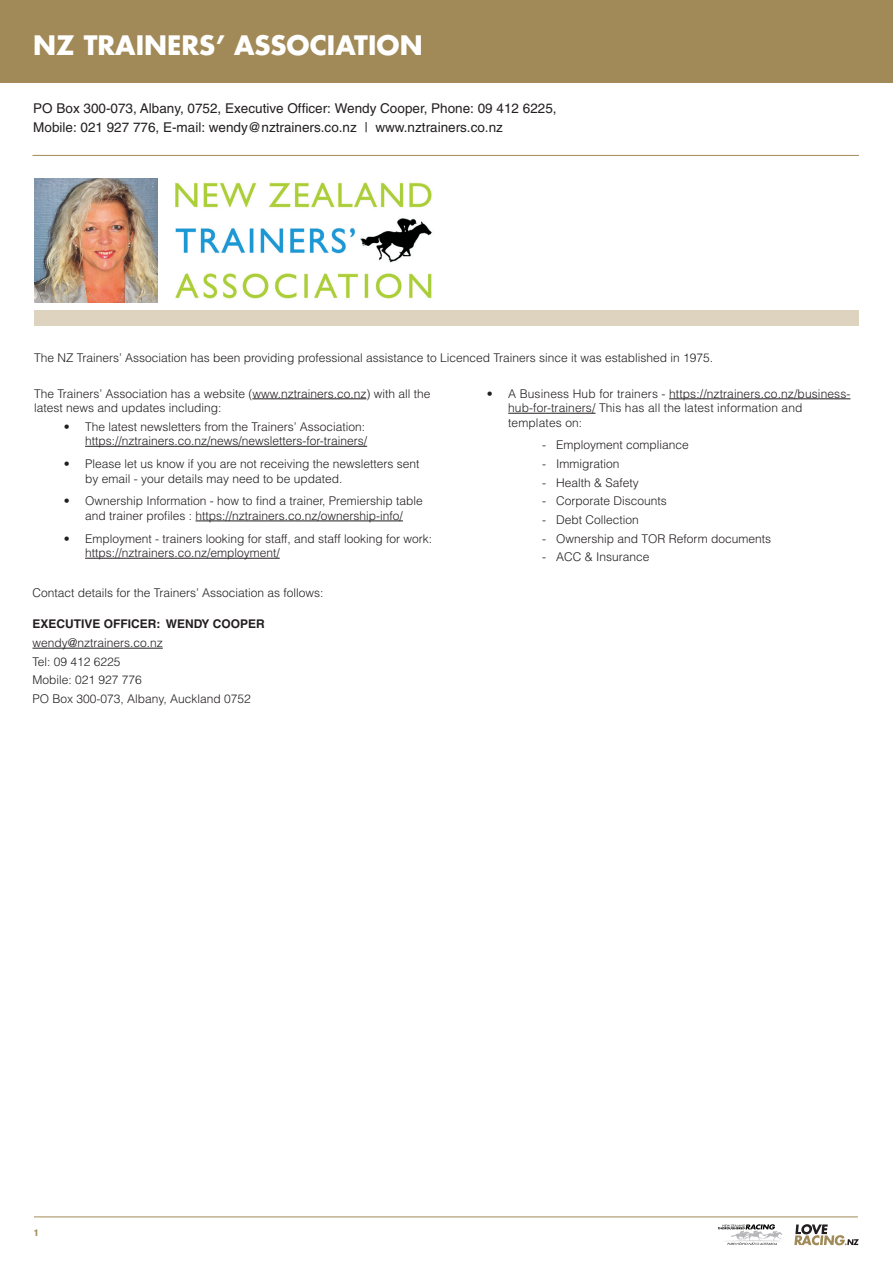
<style>
.page{position:relative;width:893px;height:1263px;background:#fff}
.page>*{position:absolute;margin:0;border:0;box-sizing:border-box;transform-origin:0 0}
.t1{font:700 26.1px "Futura";color:#fff}
.t2{font:13.5px/18.8px "Helvetica";color:#231f20}
.t3{font:300 12px/14.4px "Helvetica";color:#231f20}
.t4{font:700 12px "Helvetica";color:#231f20}
.t5{font:900 condensed 9px "Helvetica";color:#a18a57}
</style>
<div class="page">
<hr style="left:34px;top:1216px;width:824px;height:1px;background:#a18a57">
<svg style="left:718px;top:1224px;width:64px;height:21px"></svg>
<svg style="left:794px;top:1224px;width:65px;height:21px"></svg>
<div style="left:0;top:0;width:893px;height:83px;background:#a18a57"></div>
<hr style="left:252px;top:398px;width:114px;height:1px;background:#231f20">
<hr style="left:85px;top:446px;width:282px;height:1px;background:#231f20">
<hr style="left:196px;top:520px;width:207px;height:1px;background:#231f20">
<hr style="left:85px;top:558px;width:195px;height:1px;background:#231f20">
<hr style="left:33px;top:155px;width:826px;height:1px;background:#a38a57">
<img style="left:34px;top:179px;width:123px;height:123px">
<div style="left:34px;top:310px;width:825px;height:16px;background:#ded3bf"></div>
<img style="left:175px;top:182px;width:257px;height:117px">
<hr style="left:669px;top:398px;width:181px;height:1px;background:#231f20">
<hr style="left:508px;top:413px;width:88px;height:1px;background:#231f20">
<hr style="left:33px;top:648px;width:130px;height:1px;background:#231f20">
<h1 class="t1" style="left:33px;top:27px;width:391px">NZ TRAINERS’ ASSOCIATION</h1>
<p class="t2" style="left:33px;top:99px;width:525px">PO Box 300-073, Albany, 0752, Executive Officer: Wendy Cooper, Phone: 09 412 6225,<br>Mobile: 021 927 776, E-mail: wendy@nztrainers.co.nz | www.nztrainers.co.nz</p>
<p class="t3" style="left:34px;top:351px;width:680px">The NZ Trainers’ Association has been providing professional assistance to Licenced Trainers since it was established in 1975.</p>
<p class="t3" style="left:34px;top:386px;width:398px">The Trainers’ Association has a website (www.nztrainers.co.nz) with all the latest news and updates including:</p>
<p class="t3" style="left:64px;top:419px;width:305px;text-align:right">• The latest newsletters from the Trainers’ Association: https://nztrainers.co.nz/news/newsletters-for-trainers/</p>
<p class="t3" style="left:85px;top:456px;width:336px;text-indent:-21px">• Please let us know if you are not receiving the newsletters sent by email - your details may need to be updated.</p>
<p class="t3" style="left:64px;top:494px;width:360px;text-align:center">• Ownership Information - how to find a trainer, Premiership table and trainer profiles : https://nztrainers.co.nz/ownership-info/</p>
<p class="t3" style="left:85px;top:531px;width:349px;text-indent:-21px">• Employment - trainers looking for staff, and staff looking for work: https://nztrainers.co.nz/employment/</p>
<p class="t3" style="left:33px;top:585px;width:293px">Contact details for the Trainers’ Association as follows:</p>
<p class="t4" style="left:33px;top:617px;width:234px">EXECUTIVE OFFICER: WENDY COOPER</p>
<p class="t3" style="left:33px;top:633px;width:220px;line-height:18.6px">wendy@nztrainers.co.nz<br>Tel: 09 412 6225<br>Mobile: 021 927 776<br>PO Box 300-073, Albany, Auckland 0752</p>
<p class="t3" style="left:508px;top:386px;width:344px;text-indent:-21px">• A Business Hub for trainers - https://nztrainers.co.nz/business&shy;hub-for-trainers/ This has all the latest information and templates on:</p>
<p class="t3" style="left:542px;top:438px;width:148px">- Employment compliance</p>
<p class="t3" style="left:542px;top:456px;width:79px">- Immigration</p>
<p class="t3" style="left:542px;top:475px;width:98px">- Health &amp; Safety</p>
<p class="t3" style="left:542px;top:494px;width:126px">- Corporate Discounts</p>
<p class="t3" style="left:542px;top:512px;width:98px">- Debt Collection</p>
<p class="t3" style="left:542px;top:531px;width:230px">- Ownership and TOR Reform documents</p>
<p class="t3" style="left:542px;top:549px;width:109px">- ACC &amp; Insurance</p>
<p class="t5" style="left:34px;top:1227px;width:6px">1</p>
</div>
